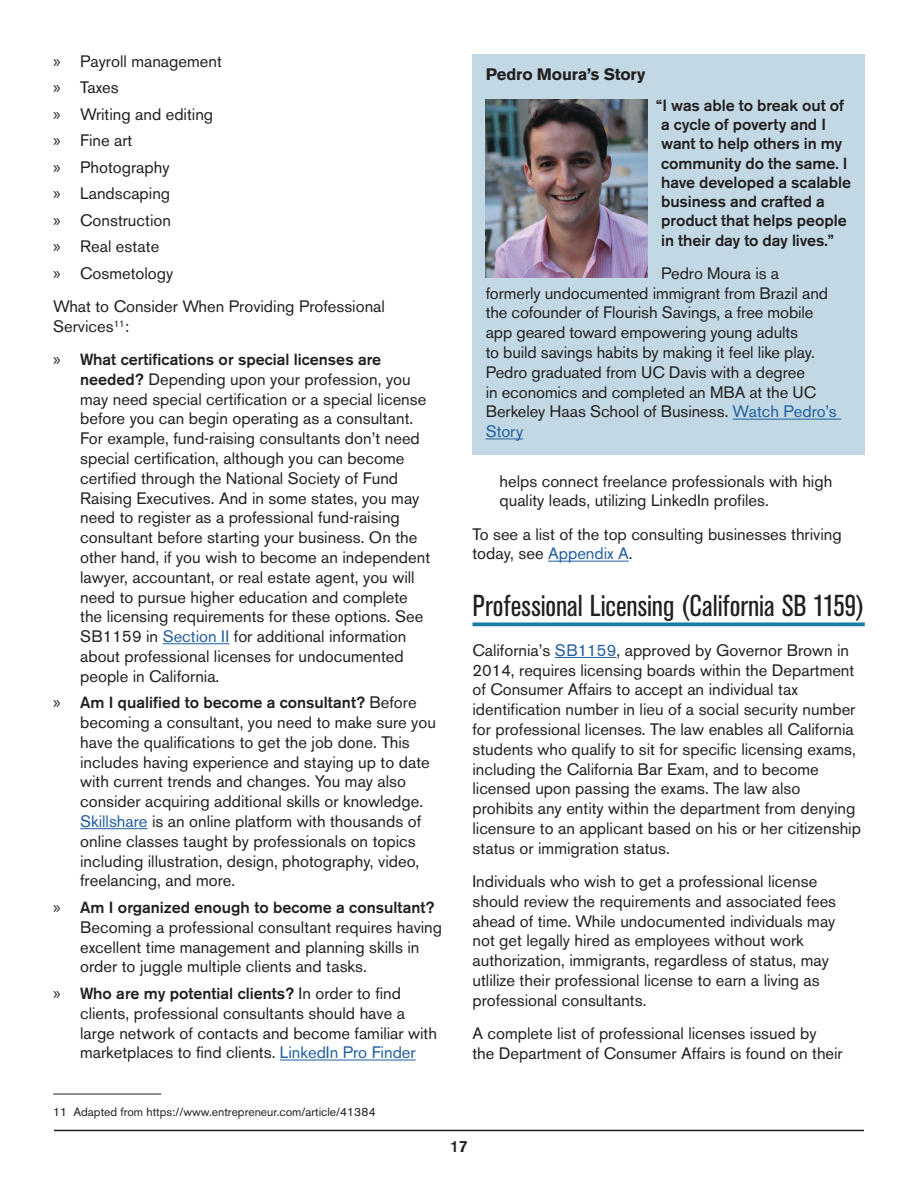
<style>
.page{position:relative;width:918px;height:1188px;background:#fff}
.page>*{position:absolute;margin:0;border:0;box-sizing:border-box;transform-origin:0 0}
.Header_2{font:condensed 30px "Akzidenz Grotesk BE";color:#231f20}
.Story_Body_Paragraph{font:16.5px/19.8px "Akzidenz Grotesk BE";color:#231f20}
.Story_Title{font:700 16.5px "Akzidenz Grotesk BE";letter-spacing:-.01em;color:#231f20}
.Story_Body_Paragraph-2{font:500 16.05px/19.2px "Akzidenz Grotesk BE";color:#231f20}
.Footnote_Text{font:12px "Akzidenz Grotesk BE";color:#231f20}
.s1{font-family:"Myriad Pro";font-size:18px}
.s2{font-family:"Myriad Pro";font-weight:400;font-size:18px}
.s3{font-weight:500;font-size:16.05px}
.s4{color:#215e9f}
.s5{font-weight:400;font-size:16.5px}
</style>
<div class="page">
<hr style="left:54px;top:1130px;width:810px;height:1px;background:#231f20">
<hr style="left:163px;top:643px;width:66px;height:1px;background:#215e9f">
<hr style="left:80px;top:828px;width:68px;height:1px;background:#215e9f">
<hr style="left:280px;top:1060px;width:136px;height:1px;background:#215e9f">
<hr style="left:53px;top:1094px;width:108px;height:1px;background:#231f20">
<hr style="left:548px;top:561px;width:81px;height:1px;background:#215e9f">
<svg style="left:472px;top:622px;width:393px;height:4px;background:#338baf"></svg>
<hr style="left:555px;top:657px;width:62px;height:1px;background:#215e9f">
<div style="left:472px;top:54px;width:393px;height:51px;background:#c2d9e5"></div>
<div style="left:472px;top:84px;width:393px;height:178px;background:#c2d9e5"></div>
<div style="left:472px;top:252px;width:393px;height:203px;background:#c2d9e5"></div>
<hr style="left:733px;top:419px;width:108px;height:1px;background:#215e9f">
<hr style="left:486px;top:439px;width:37px;height:1px;background:#215e9f">
<img style="left:486px;top:99px;width:162px;height:178px">
<p class="Story_Body_Paragraph" style="left:53px;top:51px;width:170px"><span class="s1">»</span> Payroll management</p>
<p class="Story_Body_Paragraph" style="left:53px;top:78px;width:67px"><span class="s1">»</span> Taxes</p>
<p class="Story_Body_Paragraph" style="left:53px;top:104px;width:162px"><span class="s1">»</span> Writing and editing</p>
<p class="Story_Body_Paragraph" style="left:53px;top:131px;width:81px"><span class="s1">»</span> Fine art</p>
<p class="Story_Body_Paragraph" style="left:53px;top:157px;width:118px"><span class="s1">»</span> Photography</p>
<p class="Story_Body_Paragraph" style="left:53px;top:184px;width:119px"><span class="s1">»</span> Landscaping</p>
<p class="Story_Body_Paragraph" style="left:53px;top:210px;width:119px"><span class="s1">»</span> Construction</p>
<p class="Story_Body_Paragraph" style="left:53px;top:237px;width:108px"><span class="s1">»</span> Real estate</p>
<p class="Story_Body_Paragraph" style="left:53px;top:263px;width:122px"><span class="s1">»</span> Cosmetology</p>
<p class="Story_Body_Paragraph" style="left:53px;top:297px;width:333px">What to Consider When Providing Professional<br>Services<sup>11</sup>:</p>
<p class="Story_Body_Paragraph-2" style="left:53px;top:350px;width:329px"><span class="s2">»</span> What certifications or special licenses are</p>
<p class="Story_Body_Paragraph" style="left:80px;top:369px;width:351px"><span class="s3">needed?</span> Depending upon your profession, you may need special certification or a special license before you can begin operating as a consultant.<br>For example, fund-raising consultants don’t need special certification, although you can become certified through the National Society of Fund Raising Executives. And in some states, you may need to register as a professional fund-raising consultant before starting your business. On the other hand, if you wish to become an independent lawyer, accountant, or real estate agent, you will need to pursue higher education and complete the licensing requirements for these options. See SB1159 in <span class="s4">Section II</span> for additional information about professional licenses for undocumented people in California.</p>
<p class="Story_Body_Paragraph-2" style="left:53px;top:693px;width:365px"><span class="s2">»</span> Am I qualified to become a consultant? <span class="s5">Before</span></p>
<p class="Story_Body_Paragraph" style="left:80px;top:712px;width:357px">becoming a consultant, you need to make sure you have the qualifications to get the job done. This includes having experience and staying up to date with current trends and changes. You may also consider acquiring additional skills or knowledge.<br><span class="s4">Skillshare</span> is an online platform with thousands of online classes taught by professionals on topics including illustration, design, photography, video, freelancing, and more.</p>
<p class="Story_Body_Paragraph-2" style="left:53px;top:898px;width:383px"><span class="s2">»</span> Am I organized enough to become a consultant?</p>
<p class="Story_Body_Paragraph" style="left:80px;top:917px;width:364px">Becoming a professional consultant requires having excellent time management and planning skills in order to juggle multiple clients and tasks.</p>
<p class="Story_Body_Paragraph-2" style="left:53px;top:984px;width:349px"><span class="s2">»</span> Who are my potential clients? <span class="s5">In order to find</span></p>
<p class="Story_Body_Paragraph" style="left:80px;top:1003px;width:358px">clients, professional consultants should have a large network of contacts and become familiar with marketplaces to find clients. <span class="s4">LinkedIn Pro Finder</span></p>
<p class="Story_Title" style="left:486px;top:65px;width:161px">Pedro Moura’s Story</p>
<p class="Story_Body_Paragraph-2" style="left:661px;top:95px;width:191px;text-indent:-5px">“I was able to break out of a cycle of poverty and I want to help others in my community do the same. I have developed a scalable business and crafted a product that helps people in their day to day lives.”</p>
<p class="Story_Body_Paragraph" style="left:486px;top:263px;width:353px;text-indent:176px">Pedro Moura is a formerly undocumented immigrant from Brazil and the cofounder of Flourish Savings, a free mobile app geared toward empowering young adults<br>to build savings habits by making it feel like play.<br>Pedro graduated from UC Davis with a degree<br>in economics and completed an MBA at the UC Berkeley Haas School of Business. <span class="s4">Watch Pedro’s Story</span></p>
<p class="Story_Body_Paragraph" style="left:500px;top:471px;width:334px">helps connect freelance professionals with high quality leads, utilizing LinkedIn profiles.</p>
<p class="Story_Body_Paragraph" style="left:472px;top:524px;width:371px">To see a list of the top consulting businesses thriving today, see <span class="s4">Appendix A</span>.</p>
<p class="Header_2" style="left:472px;top:589px;width:394px">Professional Licensing (California SB 1159)</p>
<p class="Story_Body_Paragraph" style="left:472px;top:640px;width:390px">California’s <span class="s4">SB1159</span>, approved by Governor Brown in 2014, requires licensing boards within the Department of Consumer Affairs to accept an individual tax identification number in lieu of a social security number for professional licenses. The law enables all California students who qualify to sit for specific licensing exams, including the California Bar Exam, and to become licensed upon passing the exams. The law also prohibits any entity within the department from denying licensure to an applicant based on his or her citizenship status or immigration status.</p>
<p class="Story_Body_Paragraph" style="left:473px;top:871px;width:365px">Individuals who wish to get a professional license should review the requirements and associated fees ahead of time. While undocumented individuals may not get legally hired as employees without work authorization, immigrants, regardless of status, may utlilize their professional license to earn a living as professional consultants.</p>
<p class="Story_Body_Paragraph" style="left:473px;top:1024px;width:372px">A complete list of professional licenses issued by<br>the Department of Consumer Affairs is found on their</p>
<p class="Footnote_Text" style="left:53px;top:1104px;width:324px">11 Adapted from https://www.entrepreneur.com/article/41384</p>
<p class="Story_Body_Paragraph-2" style="left:450px;top:1136px;width:19px">17</p>
</div>
